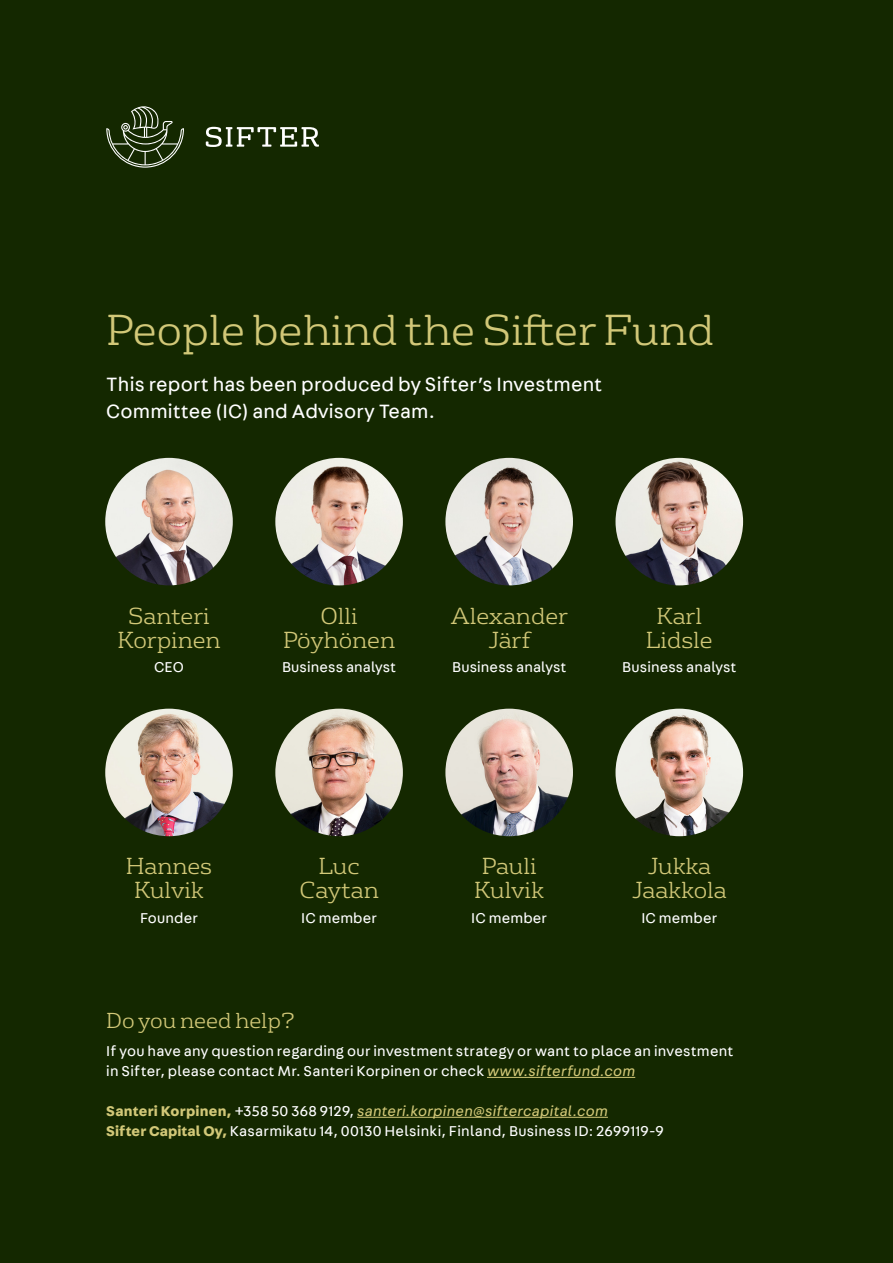
<style>
.page{position:relative;width:893px;height:1263px;background:#142800}
.page>*{position:absolute;margin:0;border:0;box-sizing:border-box;transform-origin:0 0}
.t1{font:300 42px "FS Rufus";letter-spacing:-.005em;color:#d2c878}
.t2{font:300 22.5px/24px "FS Rufus";letter-spacing:-.005em;color:#d2c878;text-align:center}
.t3{font:300 21px "FS Rufus";letter-spacing:-.005em;color:#d2c878}
.Ingressi_2{font:20.25px/27px "Fabriga";letter-spacing:.01em;color:#fff}
.Ingressi_2-2{font:15px/20px "Fabriga";letter-spacing:.015em;color:#fff}
.t4{font:italic 15px "Fabriga";letter-spacing:.02em;color:#d2c878}
.s1{font-style:italic;color:#d2c878}
.s2{font-weight:700;font-style:normal}
.s3{font-style:normal;color:#fff}
.s4{font-weight:700;color:#d2c878}
</style>
<div class="page">
<img style="left:105px;top:458px;width:128px;height:127px;border-radius:64px">
<img style="left:445px;top:458px;width:128px;height:127px;border-radius:64px">
<img style="left:275px;top:458px;width:128px;height:127px;border-radius:64px">
<img style="left:105px;top:709px;width:128px;height:127px;border-radius:64px">
<img style="left:275px;top:709px;width:128px;height:127px;border-radius:64px">
<img style="left:445px;top:709px;width:128px;height:127px;border-radius:64px">
<img style="left:615px;top:709px;width:128px;height:127px;border-radius:64px">
<img style="left:615px;top:458px;width:128px;height:127px;border-radius:64px">
<hr style="left:487px;top:1077px;width:148px;height:1px;background:#d2c878">
<hr style="left:357px;top:1117px;width:251px;height:1px;background:#d2c878">
<svg style="left:206px;top:127px;width:113px;height:20px"></svg>
<svg style="left:106px;top:106px;width:78px;height:62px"></svg>
<p class="t1" style="left:106px;top:297px;width:610px">People behind the Sifter Fund</p>
<p class="Ingressi_2" style="left:106px;top:370px;width:497px">This report has been produced by Sifter’s Investment<br>Committee (IC) and Advisory Team.</p>
<h3 class="t2" style="left:117px;top:602px;width:105px">Santeri<br>Korpinen</h3>
<p class="Ingressi_2-2" style="left:154px;top:657px;width:31px">CEO</p>
<h3 class="t2" style="left:283px;top:602px;width:114px">Olli<br>Pöyhönen</h3>
<p class="Ingressi_2-2" style="left:282px;top:657px;width:116px">Business analyst</p>
<h3 class="t2" style="left:450px;top:602px;width:119px">Alexander<br>Järf</h3>
<p class="Ingressi_2-2" style="left:452px;top:657px;width:116px">Business analyst</p>
<h3 class="t2" style="left:646px;top:602px;width:68px">Karl<br>Lidsle</h3>
<p class="Ingressi_2-2" style="left:622px;top:657px;width:116px">Business analyst</p>
<h3 class="t2" style="left:126px;top:852px;width:88px">Hannes<br>Kulvik</h3>
<p class="Ingressi_2-2" style="left:140px;top:907px;width:59px">Founder</p>
<h3 class="t2" style="left:299px;top:852px;width:81px">Luc<br>Caytan</h3>
<p class="Ingressi_2-2" style="left:301px;top:907px;width:77px">IC member</p>
<h3 class="t3" style="left:106px;top:1004px;width:190px">Do you need help?</h3>
<h3 class="t2" style="left:474px;top:852px;width:72px">Pauli<br>Kulvik</h3>
<p class="Ingressi_2-2" style="left:471px;top:907px;width:77px">IC member</p>
<h3 class="t2" style="left:632px;top:852px;width:96px">Jukka<br>Jaakkola</h3>
<p class="Ingressi_2-2" style="left:641px;top:907px;width:77px">IC member</p>
<p class="Ingressi_2-2" style="left:106px;top:1040px;width:629px">If you have any question regarding our investment strategy or want to place an investment in Sifter, please contact Mr. Santeri Korpinen or check <span class="s1">www.sifterfund.com</span></p>
<p class="t4" style="left:106px;top:1101px;width:503px"><span class="s2">Santeri Korpinen,</span> <span class="s3">+358 50 368 9129,</span> santeri.korpinen@siftercapital.com</p>
<p class="Ingressi_2-2" style="left:106px;top:1120px;width:559px"><span class="s4">Sifter Capital Oy,</span> Kasarmikatu 14, 00130 Helsinki, Finland, Business ID: 2699119-9</p>
</div>
